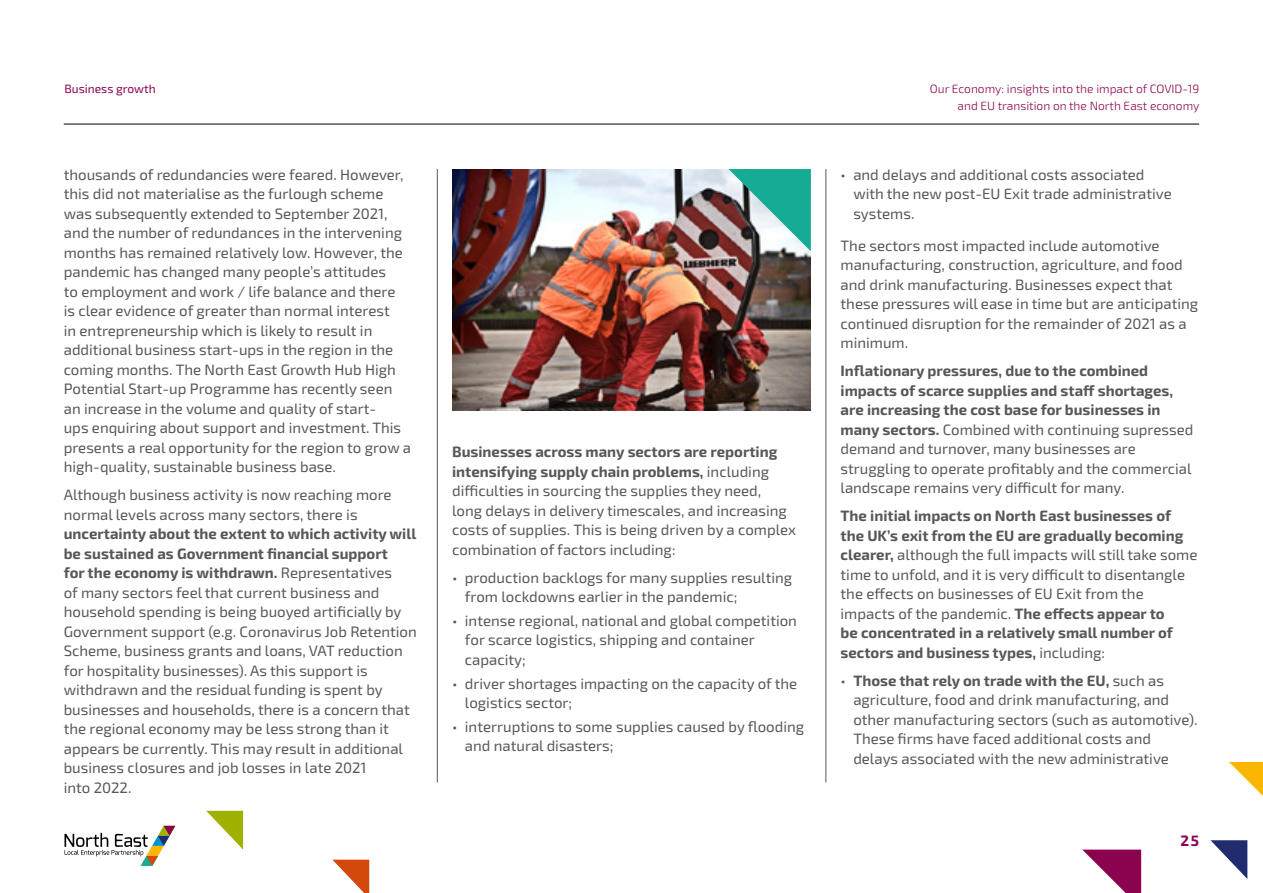
<style>
.page{position:relative;width:1263px;height:893px;background:#fff}
.page>*{position:absolute;margin:0;border:0;box-sizing:border-box;transform-origin:0 0}
.t1{font:15px/19.5px "Exo 2.0";color:#575756}
.t2{font:700 15px/19.5px "Exo 2.0";color:#575756}
.t3{font:700 15px "Exo 2.0";color:#8b034f}
.t4{font:300 12px/16.5px "Exo 2.0";color:#8b034f;text-align:right}
.t5{font:12px "Exo 2.0";color:#8b034f}
.s1{font-weight:700}
.s2{font-weight:400}
</style>
<div class="page">
<hr style="left:437px;top:169px;width:1px;height:613px;background:#575756">
<hr style="left:826px;top:169px;width:1px;height:613px;background:#575756">
<svg style="left:64px;top:826px;width:111px;height:40px"></svg>
<hr style="left:64px;top:124px;width:1135px;height:1px;background:#000">
<svg style="left:1082px;top:850px;width:59px;height:43px"></svg>
<svg style="left:1229px;top:762px;width:34px;height:34px"></svg>
<svg style="left:1210px;top:840px;width:37px;height:39px"></svg>
<svg style="left:206px;top:811px;width:37px;height:39px"></svg>
<svg style="left:332px;top:860px;width:37px;height:33px"></svg>
<img style="left:452px;top:169px;width:359px;height:241px">
<svg style="left:728px;top:169px;width:83px;height:82px"></svg>
<p class="t5" style="left:64px;top:82px;width:93px">Business growth</p>
<p class="t4" style="left:930px;top:81px;width:271px">Our Economy: insights into the impact of COVID-19 and EU transition on the North East economy</p>
<p class="t1" style="left:64px;top:165px;width:349px">thousands of redundancies were feared. However, this did not materialise as the furlough scheme was subsequently extended to September 2021, and the number of redundances in the intervening months has remained relatively low. However, the pandemic has changed many people’s attitudes<br>to employment and work / life balance and there<br>is clear evidence of greater than normal interest<br>in entrepreneurship which is likely to result in additional business start-ups in the region in the coming months. The North East Growth Hub High Potential Start-up Programme has recently seen an increase in the volume and quality of start-<br>ups enquiring about support and investment. This presents a real opportunity for the region to grow a high-quality, sustainable business base.</p>
<p class="t1" style="left:64px;top:485px;width:329px">Although business activity is now reaching more normal levels across many sectors, there is</p>
<p class="t1" style="left:64px;top:524px;width:354px"><span class="s1">uncertainty about the extent to which activity will be sustained as Government financial support<br>for the economy is withdrawn.</span> Representatives<br>of many sectors feel that current business and household spending is being buoyed artificially by Government support (e.g. Coronavirus Job Retention Scheme, business grants and loans, VAT reduction for hospitality businesses). As this support is withdrawn and the residual funding is spent by businesses and households, there is a concern that the regional economy may be less strong than it appears be currently. This may result in additional business closures and job losses in late 2021<br>into 2022.</p>
<p class="t1" style="left:452px;top:442px;width:346px"><span class="s1">Businesses across many sectors are reporting intensifying supply chain problems,</span> including difficulties in sourcing the supplies they need,<br>long delays in delivery timescales, and increasing costs of supplies. This is being driven by a complex combination of factors including:</p>
<p class="t1" style="left:465px;top:568px;width:329px;text-indent:-13px">• production backlogs for many supplies resulting from lockdowns earlier in the pandemic;</p>
<p class="t1" style="left:465px;top:611px;width:334px;text-indent:-13px">• intense regional, national and global competition for scarce logistics, shipping and container capacity;</p>
<p class="t1" style="left:465px;top:674px;width:334px;text-indent:-13px">• driver shortages impacting on the capacity of the logistics sector;</p>
<p class="t1" style="left:465px;top:717px;width:341px;text-indent:-13px">• interruptions to some supplies caused by flooding and natural disasters;</p>
<p class="t1" style="left:853px;top:165px;width:320px;text-indent:-13px">• and delays and additional costs associated with the new post-EU Exit trade administrative systems.</p>
<p class="t1" style="left:840px;top:236px;width:359px">The sectors most impacted include automotive manufacturing, construction, agriculture, and food and drink manufacturing. Businesses expect that these pressures will ease in time but are anticipating continued disruption for the remainder of 2021 as a minimum.</p>
<p class="t1" style="left:840px;top:362px;width:354px"><span class="s1">Inflationary pressures, due to the combined impacts of scarce supplies and staff shortages, are increasing the cost base for businesses in many sectors.</span> Combined with continuing supressed demand and turnover, many businesses are struggling to operate profitably and the commercial landscape remains very difficult for many.</p>
<p class="t2" style="left:840px;top:507px;width:358px">The initial impacts on North East businesses of the UK’s exit from the EU are gradually becoming clearer, <span class="s2">although the full impacts will still take some time to unfold, and it is very difficult to disentangle the effects on businesses of EU Exit from the impacts of the pandemic.</span> The effects appear to<br>be concentrated in a relatively small number of sectors and business types, <span class="s2">including:</span></p>
<p class="t1" style="left:853px;top:671px;width:346px;text-indent:-13px">• <span class="s1">Those that rely on trade with the EU,</span> such as agriculture, food and drink manufacturing, and other manufacturing sectors (such as automotive).<br>These firms have faced additional costs and delays associated with the new administrative</p>
<p class="t3" style="left:1180px;top:831px;width:20px">25</p>
</div>
